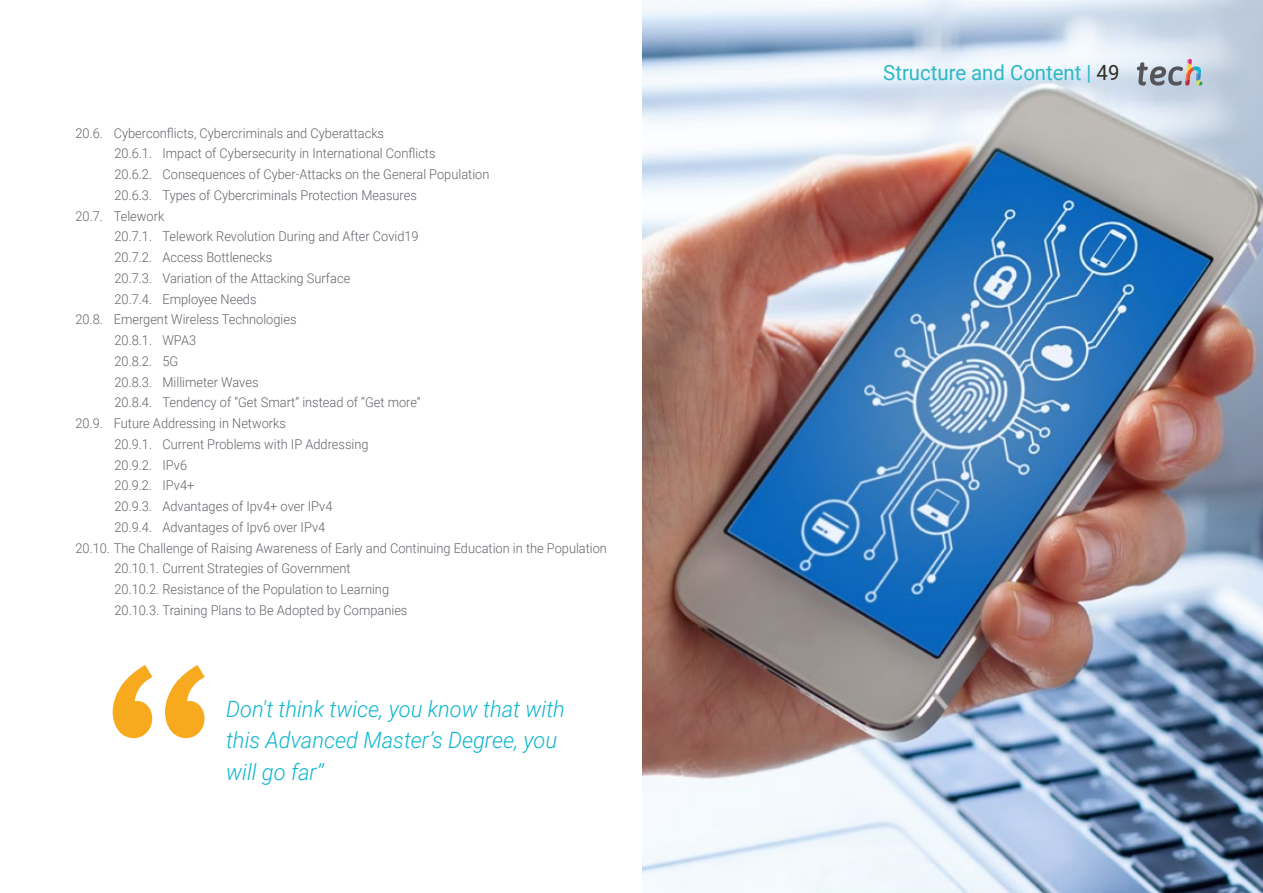
<style>
.page{position:relative;width:1263px;height:893px;background:#fff}
.page>*{position:absolute;margin:0;border:0;box-sizing:border-box;transform-origin:0 0}
.t1{font:italic 300 22.5px/31.5px "Roboto";color:#0fb6cf}
.t2{font:21px "Roboto";color:#2db8c5}
.t3{font:300 13.5px "Roboto";color:#61646a;scale:.95 1}
.s1{color:#312e20}
</style>
<div class="page">
<img style="left:642px;top:0;width:621px;height:893px">
<svg style="left:1137px;top:59px;width:65px;height:27px;background:#adb2b9"></svg>
<svg style="left:113px;top:665px;width:92px;height:73px"></svg>
<p class="t3" style="left:75px;top:123px;width:326px">20.6. Cyberconflicts, Cybercriminals and Cyberattacks</p>
<p class="t3" style="left:114px;top:144px;width:339px">20.6.1. Impact of Cybersecurity in International Conflicts</p>
<p class="t3" style="left:114px;top:165px;width:396px">20.6.2. Consequences of Cyber-Attacks on the General Population</p>
<p class="t3" style="left:114px;top:186px;width:320px">20.6.3. Types of Cybercriminals Protection Measures</p>
<p class="t3" style="left:75px;top:206px;width:95px">20.7. Telework</p>
<p class="t3" style="left:114px;top:227px;width:322px">20.7.1. Telework Revolution During and After Covid19</p>
<p class="t3" style="left:114px;top:248px;width:168px">20.7.2. Access Bottlenecks</p>
<p class="t3" style="left:114px;top:269px;width:250px">20.7.3. Variation of the Attacking Surface</p>
<p class="t3" style="left:114px;top:289px;width:151px">20.7.4. Employee Needs</p>
<p class="t3" style="left:75px;top:310px;width:234px">20.8. Emergent Wireless Technologies</p>
<p class="t3" style="left:114px;top:331px;width:87px">20.8.1. WPA3</p>
<p class="t3" style="left:114px;top:352px;width:69px">20.8.2. 5G</p>
<p class="t3" style="left:114px;top:372px;width:153px">20.8.3. Millimeter Waves</p>
<p class="t3" style="left:114px;top:393px;width:324px">20.8.4. Tendency of “Get Smart” instead of “Get more”</p>
<p class="t3" style="left:75px;top:414px;width:223px">20.9. Future Addressing in Networks</p>
<p class="t3" style="left:114px;top:435px;width:269px">20.9.1. Current Problems with IP Addressing</p>
<p class="t3" style="left:114px;top:455px;width:78px">20.9.2. IPv6</p>
<p class="t3" style="left:114px;top:476px;width:86px">20.9.2. IPv4+</p>
<p class="t3" style="left:114px;top:497px;width:231px">20.9.3. Advantages of Ipv4+ over IPv4</p>
<p class="t3" style="left:114px;top:518px;width:223px">20.9.4. Advantages of Ipv6 over IPv4</p>
<p class="t3" style="left:75px;top:538px;width:561px">20.10. The Challenge of Raising Awareness of Early and Continuing Education in the Population</p>
<p class="t3" style="left:114px;top:559px;width:250px">20.10.1. Current Strategies of Government</p>
<p class="t3" style="left:114px;top:580px;width:291px">20.10.2. Resistance of the Population to Learning</p>
<p class="t3" style="left:114px;top:601px;width:310px">20.10.3. Training Plans to Be Adopted by Companies</p>
<h1 class="t1" style="left:226px;top:692px;width:340px">Don't think twice, you know that with this Advanced Master’s Degree, you will go far’’</h1>
<h2 class="t2" style="left:883px;top:57px;width:238px">Structure and Content | <span class="s1">49</span></h2>
</div>
